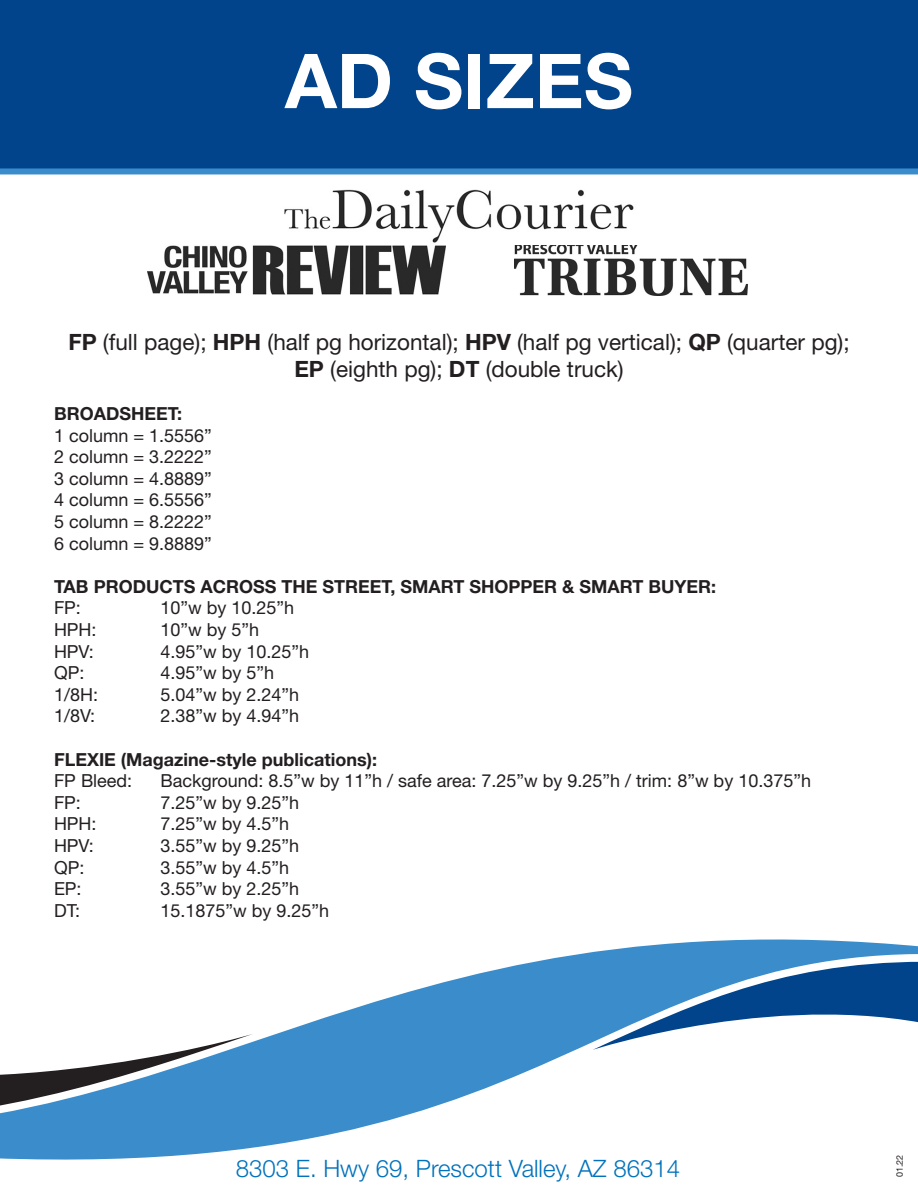
<style>
.page{position:relative;width:918px;height:1188px;background:#fff}
.page>*{position:absolute;margin:0;border:0;box-sizing:border-box;transform-origin:0 0}
.t1{font:700 75.75px "Helvetica Neue LT Std";color:#fff}
.t2{font:300 24px "Helvetica Neue LT Std";color:#0072bc}
.t3{font:22.5px/27px "Helvetica Neue LT Std";color:#231f20;text-align:center}
.t4{font:18px/21.6px "Helvetica Neue LT Std";color:#231f20;text-align:justify}
.t5{font:700 18px "Helvetica Neue LT Std";color:#231f20}
.t6{font:9px "Helvetica Neue LT Std";color:#231f20}
.s1{font-weight:700}
</style>
<div class="page">
<svg style="left:0;top:939px;width:918px;height:221px"></svg>
<svg style="left:592px;top:956px;width:326px;height:94px"></svg>
<div style="left:0;top:0;width:918px;height:175px;background:#01448c"></div>
<img style="left:147px;top:245px;width:298px;height:50px">
<img style="left:514px;top:245px;width:233px;height:50px">
<img style="left:284px;top:189px;width:350px;height:54px">
<h1 class="t1" style="left:285px;top:34px;width:350px">AD SIZES</h1>
<p class="t3" style="left:68px;top:328px;width:783px"><span class="s1">FP</span> (full page); <span class="s1">HPH</span> (half pg horizontal); <span class="s1">HPV</span> (half pg vertical); <span class="s1">QP</span> (quarter pg);<br><span class="s1">EP</span> (eighth pg); <span class="s1">DT</span> (double truck)</p>
<p class="t5" style="left:54px;top:402px;width:130px">BROADSHEET:</p>
<p class="t4" style="left:54px;top:424px;width:159px">1 column = 1.5556” 2 column = 3.2222” 3 column = 4.8889” 4 column = 6.5556” 5 column = 8.2222” 6 column = 9.8889”</p>
<p class="t5" style="left:54px;top:575px;width:664px">TAB PRODUCTS ACROSS THE STREET, SMART SHOPPER &amp; SMART BUYER:</p>
<p class="t4" style="left:54px;top:597px;width:28px">FP:</p>
<p class="t4" style="left:161px;top:597px;width:135px">10”w by 10.25”h</p>
<p class="t4" style="left:54px;top:619px;width:44px">HPH:</p>
<p class="t4" style="left:161px;top:619px;width:100px">10”w by 5”h</p>
<p class="t4" style="left:54px;top:640px;width:41px">HPV:</p>
<p class="t4" style="left:161px;top:640px;width:150px">4.95”w by 10.25”h</p>
<p class="t4" style="left:54px;top:662px;width:32px">QP:</p>
<p class="t4" style="left:161px;top:662px;width:115px">4.95”w by 5”h</p>
<p class="t4" style="left:54px;top:683px;width:46px">1/8H:</p>
<p class="t4" style="left:161px;top:683px;width:140px">5.04”w by 2.24”h</p>
<p class="t4" style="left:54px;top:705px;width:43px">1/8V:</p>
<p class="t4" style="left:161px;top:705px;width:140px">2.38”w by 4.94”h</p>
<p class="t5" style="left:54px;top:748px;width:325px">FLEXIE (Magazine-style publications):</p>
<p class="t4" style="left:54px;top:770px;width:80px">FP Bleed:</p>
<p class="t4" style="left:161px;top:770px;width:652px">Background: 8.5”w by 11”h / safe area: 7.25”w by 9.25”h / trim: 8”w by 10.375”h</p>
<p class="t4" style="left:54px;top:791px;width:28px">FP:</p>
<p class="t4" style="left:161px;top:791px;width:140px">7.25”w by 9.25”h</p>
<p class="t4" style="left:54px;top:813px;width:44px">HPH:</p>
<p class="t4" style="left:161px;top:813px;width:130px">7.25”w by 4.5”h</p>
<p class="t4" style="left:54px;top:835px;width:41px">HPV:</p>
<p class="t4" style="left:161px;top:835px;width:140px">3.55”w by 9.25”h</p>
<p class="t4" style="left:54px;top:856px;width:32px">QP:</p>
<p class="t4" style="left:161px;top:856px;width:130px">3.55”w by 4.5”h</p>
<p class="t4" style="left:54px;top:878px;width:29px">EP:</p>
<p class="t4" style="left:161px;top:878px;width:140px">3.55”w by 2.25”h</p>
<p class="t4" style="left:54px;top:899px;width:28px">DT:</p>
<p class="t4" style="left:161px;top:899px;width:170px">15.1875”w by 9.25”h</p>
<h2 class="t2" style="left:236px;top:1153px;width:446px">8303 E. Hwy 69, Prescott Valley, AZ 86314</h2>
<p class="t6" style="left:894px;top:1177px;width:24px;rotate:-90deg">01.22</p>
</div>
